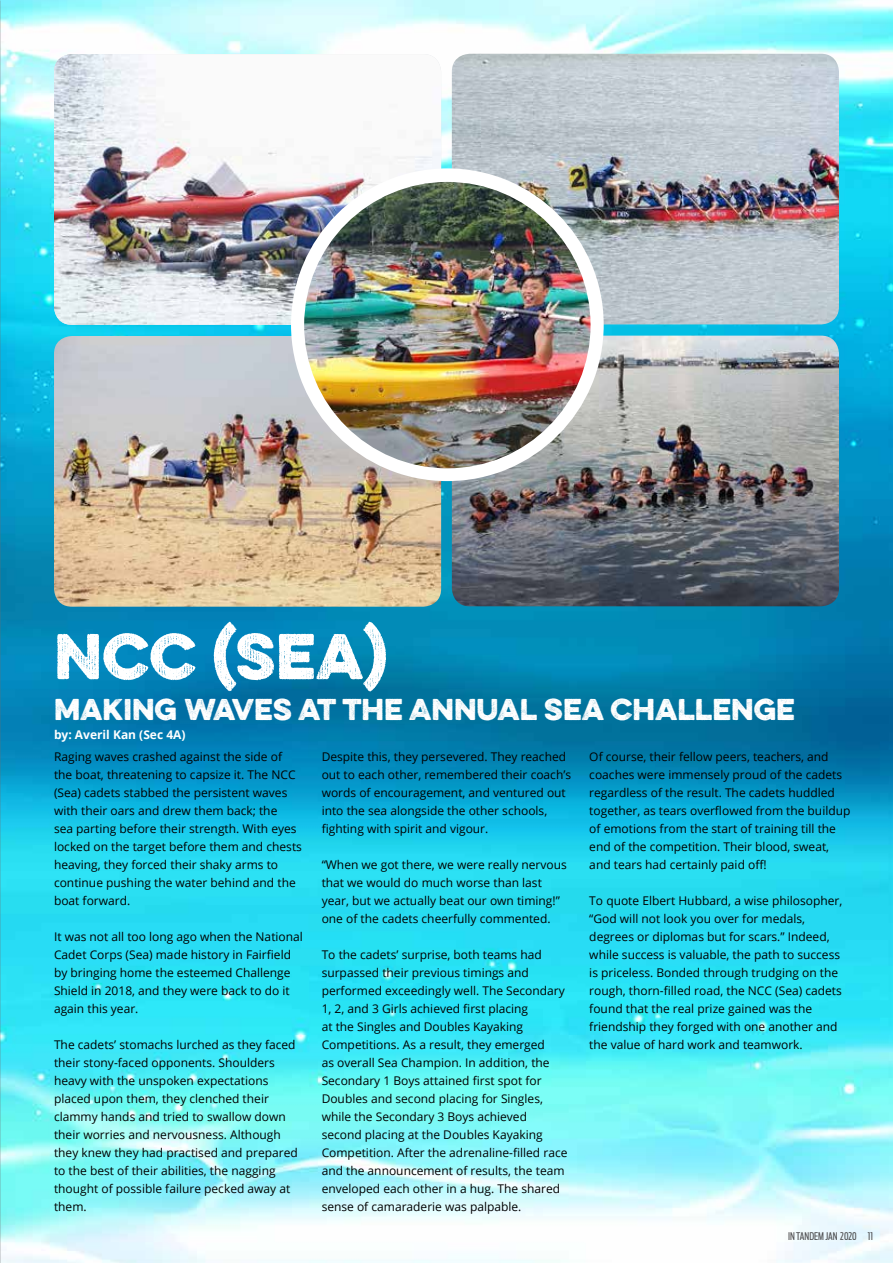
<style>
.page{position:relative;width:893px;height:1263px;background:#fff}
.page>*{position:absolute;margin:0;border:0;box-sizing:border-box;transform-origin:0 0}
.t1{font:700 57.6px "Eveleth";color:#fff}
.t2{font:700 27px "Eveleth";color:#fff}
.t3{font:12px/18px "Open Sans";color:#000}
.t4{font:700 12px "Open Sans";color:#fff}
.t5{font:10.5px "Antenna Extra Cond";color:#4d4d4f}
</style>
<div class="page">
<img style="left:1px;top:0;width:892px;height:1263px">
<img style="left:0;top:0;width:1px;height:1263px">
<img style="left:54px;top:54px;width:387px;height:271px">
<img style="left:54px;top:336px;width:387px;height:271px">
<img style="left:452px;top:54px;width:387px;height:270px">
<img style="left:452px;top:336px;width:387px;height:270px">
<div style="left:291px;top:168px;width:313px;height:313px;background:#fff;border-radius:50%"></div>
<img style="left:304px;top:182px;width:287px;height:286px;border-radius:143px">
<h1 class="t1" style="left:54px;top:612px;width:335px">NCC (SEA)</h1>
<h2 class="t2" style="left:54px;top:689px;width:742px">MAKING WAVES AT THE ANNUAL SEA CHALLENGE</h2>
<p class="t4" style="left:54px;top:726px;width:133px">by: Averil Kan (Sec 4A)</p>
<p class="t3" style="left:54px;top:747px;width:249px">Raging waves crashed against the side of the boat, threatening to capsize it. The NCC (Sea) cadets stabbed the persistent waves with their oars and drew them back; the<br>sea parting before their strength. With eyes locked on the target before them and chests heaving, they forced their shaky arms to continue pushing the water behind and the boat forward.</p>
<p class="t3" style="left:54px;top:927px;width:250px">It was not all too long ago when the National Cadet Corps (Sea) made history in Fairfield by bringing home the esteemed Challenge Shield in 2018, and they were back to do it again this year.</p>
<p class="t3" style="left:54px;top:1035px;width:245px">The cadets’ stomachs lurched as they faced their stony-faced opponents. Shoulders heavy with the unspoken expectations placed upon them, they clenched their clammy hands and tried to swallow down their worries and nervousness. Although they knew they had practised and prepared to the best of their abilities, the nagging thought of possible failure pecked away at them.</p>
<p class="t3" style="left:322px;top:747px;width:251px">Despite this, they persevered. They reached out to each other, remembered their coach’s words of encouragement, and ventured out into the sea alongside the other schools, fighting with spirit and vigour.</p>
<p class="t3" style="left:322px;top:855px;width:247px">“When we got there, we were really nervous that we would do much worse than last year, but we actually beat our own timing!” one of the cadets cheerfully commented.</p>
<p class="t3" style="left:322px;top:945px;width:247px">To the cadets’ surprise, both teams had surpassed their previous timings and performed exceedingly well. The Secondary 1, 2, and 3 Girls achieved first placing<br>at the Singles and Doubles Kayaking Competitions. As a result, they emerged<br>as overall Sea Champion. In addition, the Secondary 1 Boys attained first spot for Doubles and second placing for Singles, while the Secondary 3 Boys achieved second placing at the Doubles Kayaking Competition. After the adrenaline-filled race and the announcement of results, the team enveloped each other in a hug. The shared sense of camaraderie was palpable.</p>
<p class="t3" style="left:589px;top:747px;width:263px">Of course, their fellow peers, teachers, and coaches were immensely proud of the cadets regardless of the result. The cadets huddled together, as tears overflowed from the buildup of emotions from the start of training till the end of the competition. Their blood, sweat, and tears had certainly paid off!</p>
<p class="t3" style="left:589px;top:891px;width:255px">To quote Elbert Hubbard, a wise philosopher, “God will not look you over for medals, degrees or diplomas but for scars.” Indeed, while success is valuable, the path to success is priceless. Bonded through trudging on the rough, thorn-filled road, the NCC (Sea) cadets found that the real prize gained was the friendship they forged with one another and the value of hard work and teamwork.</p>
<p class="t5" style="left:788px;top:1229px;width:87px">IN TANDEM JAN 2020 11</p>
</div>
